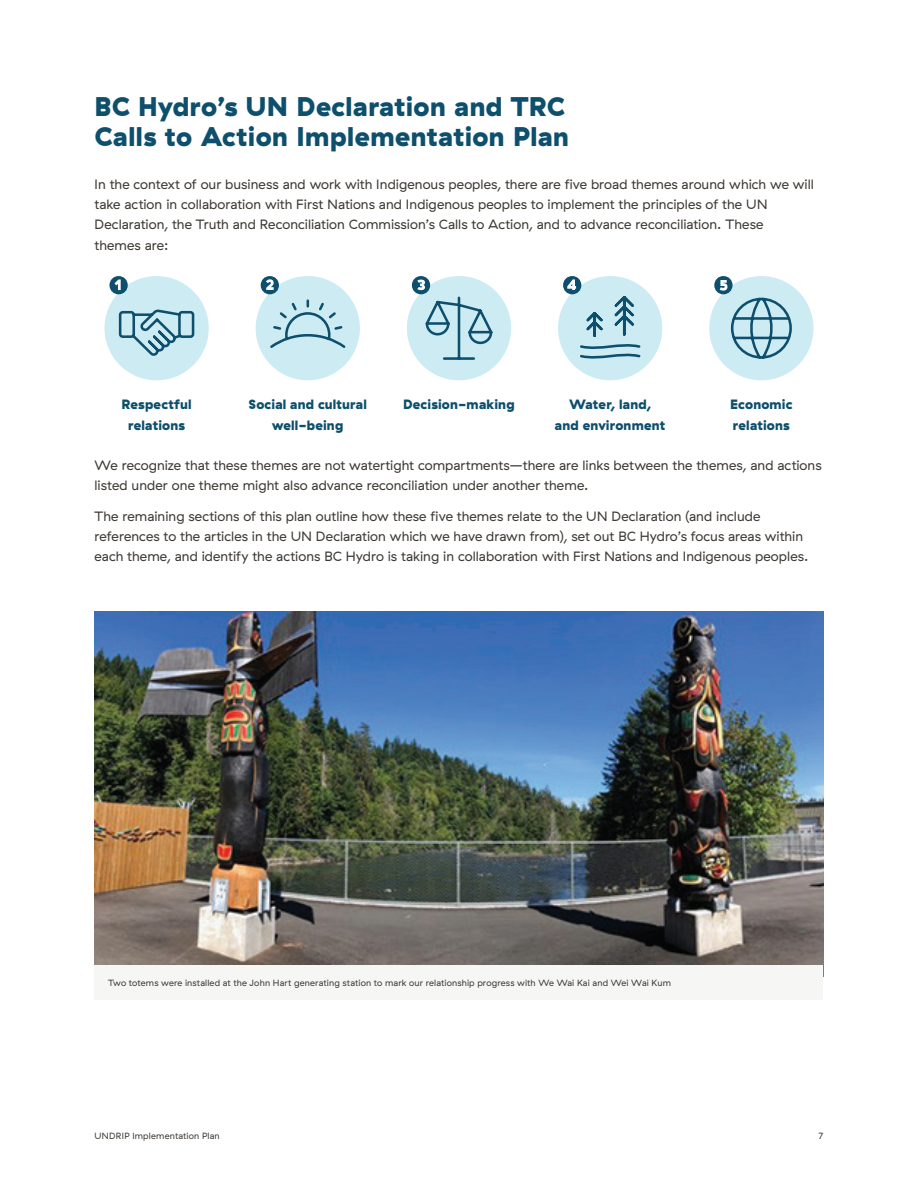
<style>
.page{position:relative;width:918px;height:1188px;background:#fff}
.page>*{position:absolute;margin:0;border:0;box-sizing:border-box;transform-origin:0 0}
.t1{font:900 27px/29.7px "GT Haptik";letter-spacing:.015em;color:#0d4f6c}
.t2{font:13.5px/20.2px "GT Haptik";letter-spacing:.005em;color:#3d3934}
.t3{font:900 13.5px/20.2px "GT Haptik";letter-spacing:.01em;color:#0d4f6c;text-align:center}
.t4{font:9px "GT Haptik";letter-spacing:.015em;color:#3d3934}
</style>
<div class="page">
<div style="left:558px;top:276px;width:104px;height:104px;background:#ccebf3;border-radius:50%"></div>
<div style="left:407px;top:276px;width:104px;height:104px;background:#ccebf3;border-radius:50%"></div>
<div style="left:709px;top:276px;width:105px;height:104px;background:#ccebf3;border-radius:50%"></div>
<div style="left:104px;top:276px;width:105px;height:104px;background:#ccebf3;border-radius:50%"></div>
<svg style="left:118px;top:309px;width:77px;height:47px"></svg>
<div style="left:256px;top:276px;width:104px;height:104px;background:#ccebf3;border-radius:50%"></div>
<svg style="left:270px;top:299px;width:76px;height:49px"></svg>
<div style="left:109px;top:276px;width:19px;height:18px;background:#0d4f6c;border-radius:50%"></div>
<svg style="left:114px;top:280px;width:7px;height:10px"></svg>
<div style="left:261px;top:276px;width:18px;height:18px;background:#0d4f6c;border-radius:50%"></div>
<svg style="left:266px;top:279px;width:8px;height:11px"></svg>
<div style="left:412px;top:276px;width:18px;height:18px;background:#0d4f6c;border-radius:50%"></div>
<svg style="left:417px;top:280px;width:76px;height:80px"></svg>
<div style="left:563px;top:276px;width:18px;height:18px;background:#0d4f6c;border-radius:50%"></div>
<svg style="left:567px;top:279px;width:75px;height:81px"></svg>
<svg style="left:714px;top:276px;width:19px;height:18px"></svg>
<svg style="left:720px;top:280px;width:73px;height:81px"></svg>
<img style="left:94px;top:612px;width:730px;height:353px">
<div style="left:94px;top:965px;width:730px;height:34px;background:#f6f6f5"></div>
<h1 class="t1" style="left:94px;top:92px;width:476px">BC Hydro’s UN Declaration and TRC<br>Calls to Action Implementation Plan</h1>
<p class="t2" style="left:94px;top:174px;width:721px">In the context of our business and work with Indigenous peoples, there are five broad themes around which we will take action in collaboration with First Nations and Indigenous peoples to implement the principles of the UN Declaration, the Truth and Reconciliation Commission’s Calls to Action, and to advance reconciliation. These<br>themes are:</p>
<p class="t3" style="left:122px;top:395px;width:72px">Respectful relations</p>
<p class="t3" style="left:249px;top:395px;width:120px">Social and cultural well-being</p>
<p class="t3" style="left:403px;top:395px;width:113px">Decision-making</p>
<p class="t3" style="left:555px;top:395px;width:112px">Water, land,<br>and environment</p>
<p class="t3" style="left:730px;top:395px;width:64px;text-align:left">Economic relations</p>
<p class="t2" style="left:94px;top:455px;width:729px">We recognize that these themes are not watertight compartments—there are links between the themes, and actions listed under one theme might also advance reconciliation under another theme.</p>
<p class="t2" style="left:94px;top:506px;width:715px">The remaining sections of this plan outline how these five themes relate to the UN Declaration (and include references to the articles in the UN Declaration which we have drawn from), set out BC Hydro’s focus areas within each theme, and identify the actions BC Hydro is taking in collaboration with First Nations and Indigenous peoples.</p>
<p class="t4" style="left:108px;top:977px;width:565px">Two totems were installed at the John Hart generating station to mark our relationship progress with We Wai Kai and Wei Wai Kum</p>
<p class="t4" style="left:94px;top:1131px;width:127px">UNDRIP Implementation Plan</p>
<p class="t4" style="left:819px;top:1131px;width:6px">7</p>
</div>
